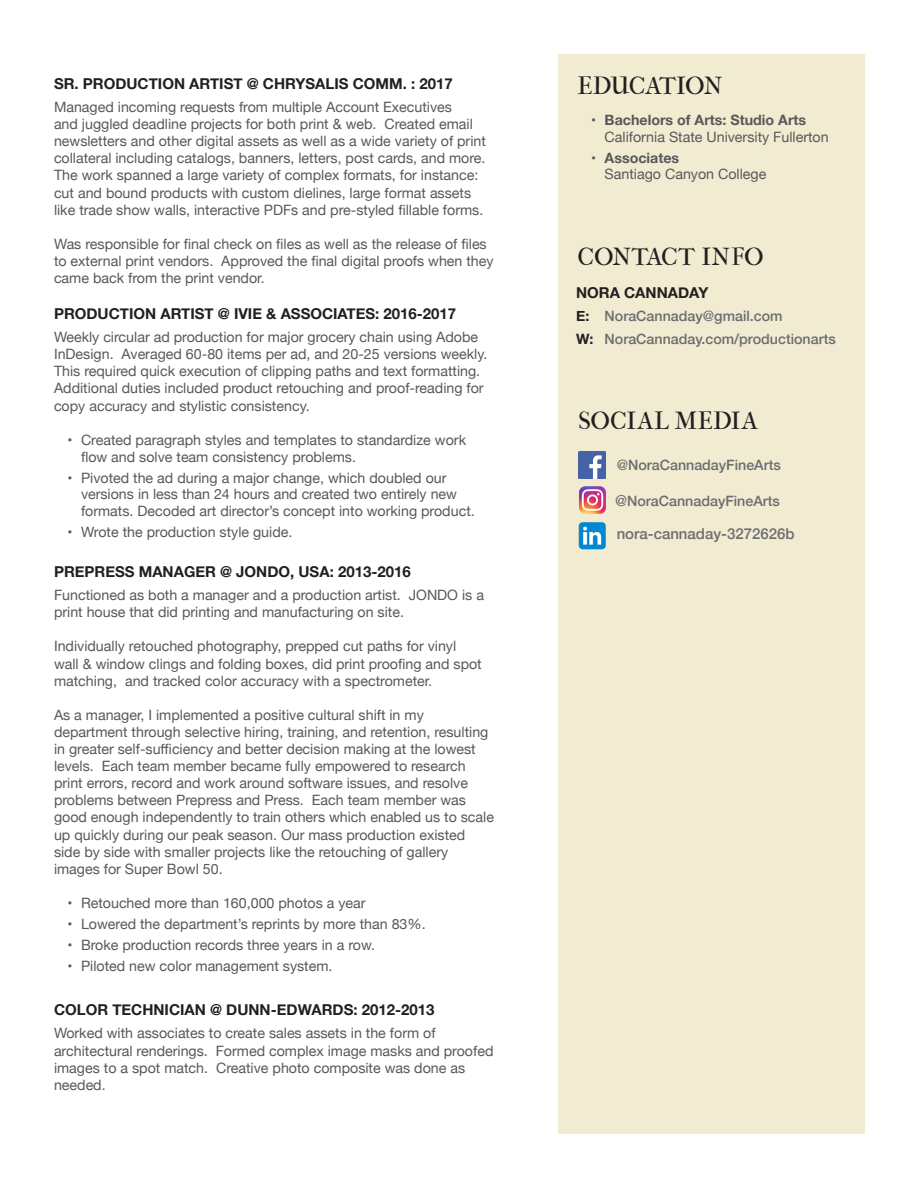
<style>
.page{position:relative;width:918px;height:1188px;background:#fff}
.page>*{position:absolute;margin:0;border:0;box-sizing:border-box;transform-origin:0 0}
.t1{font:21px "IM FELL French Canon Roman SC";letter-spacing:-.005em;color:#231f20}
.t2{font:21px "IM FELL French Canon Roman SC";letter-spacing:.015em;color:#231f20}
.t3{font:21px "IM FELL French Canon Roman SC";letter-spacing:-.025em;color:#231f20}
.Subhead_2{font:700 15px "Helvetica Neue";color:#231f20}
.t4{font:500 15px "Helvetica Neue";color:#6c6d70}
.Job_Description{font:14.25px/17.1px "Helvetica Neue";color:#57585a}
.t5{font:500 14.25px "Helvetica Neue";color:#6c6d70}
.s1{font-weight:700}
.s2{font-weight:700;color:#231f20}
.s3{font-size:15px}
</style>
<div class="page">
<div style="left:558px;top:54px;width:306px;height:1080px;background:#f0ebd1"></div>
<img style="left:579px;top:451px;width:27px;height:27px">
<img style="left:579px;top:486px;width:27px;height:28px">
<img style="left:578px;top:522px;width:28px;height:28px">
<p class="Subhead_2" style="left:54px;top:72px;width:400px">SR. PRODUCTION ARTIST @ CHRYSALIS COMM. : 2017</p>
<p class="Job_Description" style="left:54px;top:99px;width:433px">Managed incoming requests from multiple Account Executives<br>and juggled deadline projects for both print &amp; web. Created email newsletters and other digital assets as well as a wide variety of print collateral including catalogs, banners, letters, post cards, and more.<br>The work spanned a large variety of complex formats, for instance: cut and bound products with custom dielines, large format assets like trade show walls, interactive PDFs and pre-styled fillable forms.</p>
<p class="Job_Description" style="left:54px;top:236px;width:441px">Was responsible for final check on files as well as the release of files to external print vendors. Approved the final digital proofs when they came back from the print vendor.</p>
<p class="Subhead_2" style="left:54px;top:302px;width:404px">PRODUCTION ARTIST @ IVIE &amp; ASSOCIATES: 2016-2017</p>
<p class="Job_Description" style="left:54px;top:329px;width:435px">Weekly circular ad production for major grocery chain using Adobe InDesign. Averaged 60-80 items per ad, and 20-25 versions weekly.<br>This required quick execution of clipping paths and text formatting.<br>Additional duties included product retouching and proof-reading for copy accuracy and stylistic consistency.</p>
<p class="Job_Description" style="left:81px;top:433px;width:387px;line-height:16.5px;text-indent:-14px"><span class="s1">•</span> Created paragraph styles and templates to standardize work flow and solve team consistency problems.</p>
<p class="Job_Description" style="left:81px;top:470px;width:395px;line-height:16.5px;text-indent:-14px"><span class="s1">•</span> Pivoted the ad during a major change, which doubled our versions in less than 24 hours and created two entirely new formats. Decoded art director’s concept into working product.</p>
<p class="Job_Description" style="left:68px;top:524px;width:226px"><span class="s1">•</span> Wrote the production style guide.</p>
<p class="Subhead_2" style="left:54px;top:560px;width:358px">PREPRESS MANAGER @ JONDO, USA: 2013-2016</p>
<p class="Job_Description" style="left:54px;top:587px;width:432px">Functioned as both a manager and a production artist. JONDO is a print house that did printing and manufacturing on site.</p>
<p class="Job_Description" style="left:54px;top:639px;width:429px">Individually retouched photography, prepped cut paths for vinyl wall &amp; window clings and folding boxes, did print proofing and spot matching, and tracked color accuracy with a spectrometer.</p>
<p class="Job_Description" style="left:54px;top:707px;width:442px">As a manager, I implemented a positive cultural shift in my department through selective hiring, training, and retention, resulting in greater self-sufficiency and better decision making at the lowest levels. Each team member became fully empowered to research print errors, record and work around software issues, and resolve problems between Prepress and Press. Each team member was good enough independently to train others which enabled us to scale up quickly during our peak season. Our mass production existed side by side with smaller projects like the retouching of gallery images for Super Bowl 50.</p>
<p class="Job_Description" style="left:68px;top:895px;width:300px"><span class="s1">•</span> Retouched more than 160,000 photos a year</p>
<p class="Job_Description" style="left:68px;top:916px;width:360px"><span class="s1">•</span> Lowered the department’s reprints by more than 83%.</p>
<p class="Job_Description" style="left:68px;top:937px;width:309px"><span class="s1">•</span> Broke production records three years in a row.</p>
<p class="Job_Description" style="left:68px;top:958px;width:267px"><span class="s1">•</span> Piloted new color management system.</p>
<p class="Subhead_2" style="left:54px;top:998px;width:382px">COLOR TECHNICIAN @ DUNN-EDWARDS: 2012-2013</p>
<p class="Job_Description" style="left:54px;top:1026px;width:441px">Worked with associates to create sales assets in the form of architectural renderings. Formed complex image masks and proofed images to a spot match. Creative photo composite was done as needed.</p>
<p class="t3" style="left:578px;top:72px;width:146px">EDUCATION</p>
<p class="Job_Description" style="left:605px;top:113px;width:226px;line-height:16.5px;text-indent:-14px"><span class="s1">• Bachelors of Arts: Studio Arts<br></span>California State University Fullerton</p>
<p class="Job_Description" style="left:605px;top:150px;width:163px;line-height:16.5px;text-indent:-14px"><span class="s1">• Associates<br></span>Santiago Canyon College</p>
<p class="t1" style="left:578px;top:243px;width:187px">CONTACT INFO</p>
<p class="Subhead_2" style="left:576px;top:280px;width:134px">NORA CANNADAY</p>
<p class="t5" style="left:576px;top:304px;width:208px"><span class="s2">E:</span> NoraCannaday@gmail.com</p>
<p class="t5" style="left:576px;top:327px;width:261px"><span class="s2">W:</span> NoraCannaday.com/productionarts</p>
<p class="t2" style="left:578px;top:407px;width:181px">SOCIAL MEDIA</p>
<p class="t5" style="left:617px;top:453px;width:166px">@NoraCannadayFineArts</p>
<p class="t5" style="left:615px;top:490px;width:166px"><span class="s3">@</span>NoraCannadayFineArts</p>
<p class="t4" style="left:617px;top:522px;width:179px">nora-cannaday-3272626b</p>
</div>
